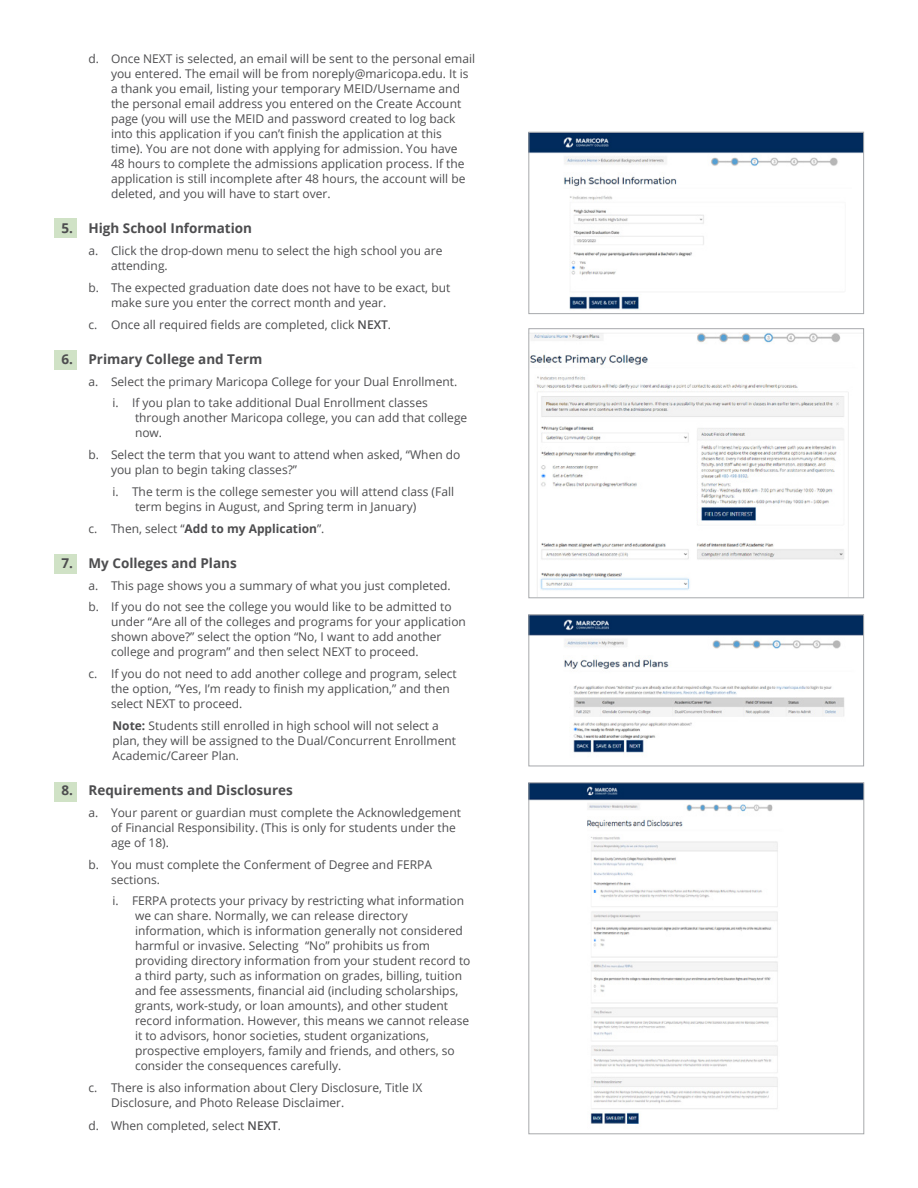
<style>
.page{position:relative;width:918px;height:1188px;background:#fff}
.page>*{position:absolute;margin:0;border:0;box-sizing:border-box;transform-origin:0 0}
.t1{font:700 13.5px "Open Sans";color:#4d4d4f}
.t2{font:12px/15px "Open Sans";color:#4d4d4f}
.t3{font:700 12px "Open Sans";color:#4d4d4f}
.s1{font-weight:600}
.s2{font-weight:400}
.s3{font-weight:700}
</style>
<div class="page">
<div style="left:54px;top:782px;width:23px;height:20px;background:#d0e2c6"></div>
<div style="left:54px;top:554px;width:23px;height:20px;background:#d0e2c6"></div>
<div style="left:54px;top:350px;width:23px;height:20px;background:#d0e2c6"></div>
<div style="left:54px;top:218px;width:23px;height:20px;background:#d0e2c6"></div>
<img style="left:531px;top:134px;width:331px;height:176px">
<div style="left:529px;top:132px;width:335px;height:182px;border:1px solid #a7a9ac"></div>
<img style="left:531px;top:333px;width:318px;height:263px">
<div style="left:529px;top:328px;width:335px;height:270px;border:1px solid #a7a9ac"></div>
<img style="left:531px;top:617px;width:331px;height:136px">
<div style="left:529px;top:615px;width:335px;height:151px;border:1px solid #a7a9ac"></div>
<img style="left:531px;top:785px;width:331px;height:339px">
<div style="left:529px;top:783px;width:335px;height:351px;border:1px solid #a7a9ac"></div>
<p class="t2" style="left:111px;top:51px;width:366px;text-indent:-22px">d. Once NEXT is selected, an email will be sent to the personal email you entered. The email will be from noreply@maricopa.edu. It is a thank you email, listing your temporary MEID/Username and the personal email address you entered on the Create Account page (you will use the MEID and password created to log back into this application if you can’t finish the application at this time). You are not done with applying for admission. You have<br>48 hours to complete the admissions application process. If the application is still incomplete after 48 hours, the account will be deleted, and you will have to start over.</p>
<p class="t1" style="left:62px;top:219px;width:192px">5. High School Information</p>
<p class="t2" style="left:111px;top:243px;width:333px;text-indent:-22px">a. Click the drop-down menu to select the high school you are attending.</p>
<p class="t2" style="left:111px;top:280px;width:341px;text-indent:-22px">b. The expected graduation date does not have to be exact, but make sure you enter the correct month and year.</p>
<p class="t2" style="left:88px;top:317px;width:304px">c. Once all required fields are completed, click <span class="s1">NEXT</span>.</p>
<p class="t1" style="left:62px;top:350px;width:203px">6. Primary College and Term</p>
<p class="t2" style="left:88px;top:370px;width:370px;line-height:21.8px;text-align:center">a. Select the primary Maricopa College for your Dual Enrollment. i. If you plan to take additional Dual Enrollment classes</p>
<p class="t2" style="left:135px;top:410px;width:334px">through another Maricopa college, you can add that college now.</p>
<p class="t2" style="left:111px;top:447px;width:351px;text-indent:-22px">b. Select the term that you want to attend when asked, “When do you plan to begin taking classes?”</p>
<p class="t2" style="left:135px;top:484px;width:321px;text-indent:-22px">i. The term is the college semester you will attend class (Fall term begins in August, and Spring term in January)</p>
<p class="t3" style="left:88px;top:520px;width:238px"><span class="s2">c. Then, select “</span>Add to my Application<span class="s2">”.</span></p>
<p class="t1" style="left:62px;top:554px;width:177px">7. My Colleges and Plans</p>
<p class="t2" style="left:88px;top:574px;width:365px;line-height:21.8px">a. This page shows you a summary of what you just completed. b. If you do not see the college you would like to be admitted to</p>
<p class="t2" style="left:111px;top:614px;width:356px">under “Are all of the colleges and programs for your application shown above?” select the option “No, I want to add another college and program” and then select NEXT to proceed.</p>
<p class="t2" style="left:111px;top:666px;width:347px;text-indent:-22px">c. If you do not need to add another college and program, select the option, “Yes, I’m ready to finish my application,” and then select NEXT to proceed.</p>
<p class="t2" style="left:112px;top:718px;width:345px"><span class="s3">Note:</span> Students still enrolled in high school will not select a plan, they will be assigned to the Dual/Concurrent Enrollment<br>Academic/Career Plan.</p>
<p class="t1" style="left:62px;top:781px;width:233px">8. Requirements and Disclosures</p>
<p class="t2" style="left:111px;top:805px;width:351px;text-indent:-22px">a. Your parent or guardian must complete the Acknowledgement of Financial Responsibility. (This is only for students under the age of 18).</p>
<p class="t2" style="left:111px;top:857px;width:322px;text-indent:-22px">b. You must complete the Conferment of Degree and FERPA sections.</p>
<p class="t2" style="left:135px;top:893px;width:337px;text-indent:-22px">i. FERPA protects your privacy by restricting what information we can share. Normally, we can release directory information, which is information generally not considered harmful or invasive. Selecting “No” prohibits us from providing directory information from your student record to a third party, such as information on grades, billing, tuition and fee assessments, financial aid (including scholarships, grants, work-study, or loan amounts), and other student record information. However, this means we cannot release it to advisors, honor societies, student organizations, prospective employers, family and friends, and others, so consider the consequences carefully.</p>
<p class="t2" style="left:111px;top:1080px;width:313px;text-indent:-22px">c. There is also information about Clery Disclosure, Title IX<br>Disclosure, and Photo Release Disclaimer.</p>
<p class="t2" style="left:88px;top:1118px;width:194px">d. When completed, select <span class="s1">NEXT</span>.</p>
</div>
